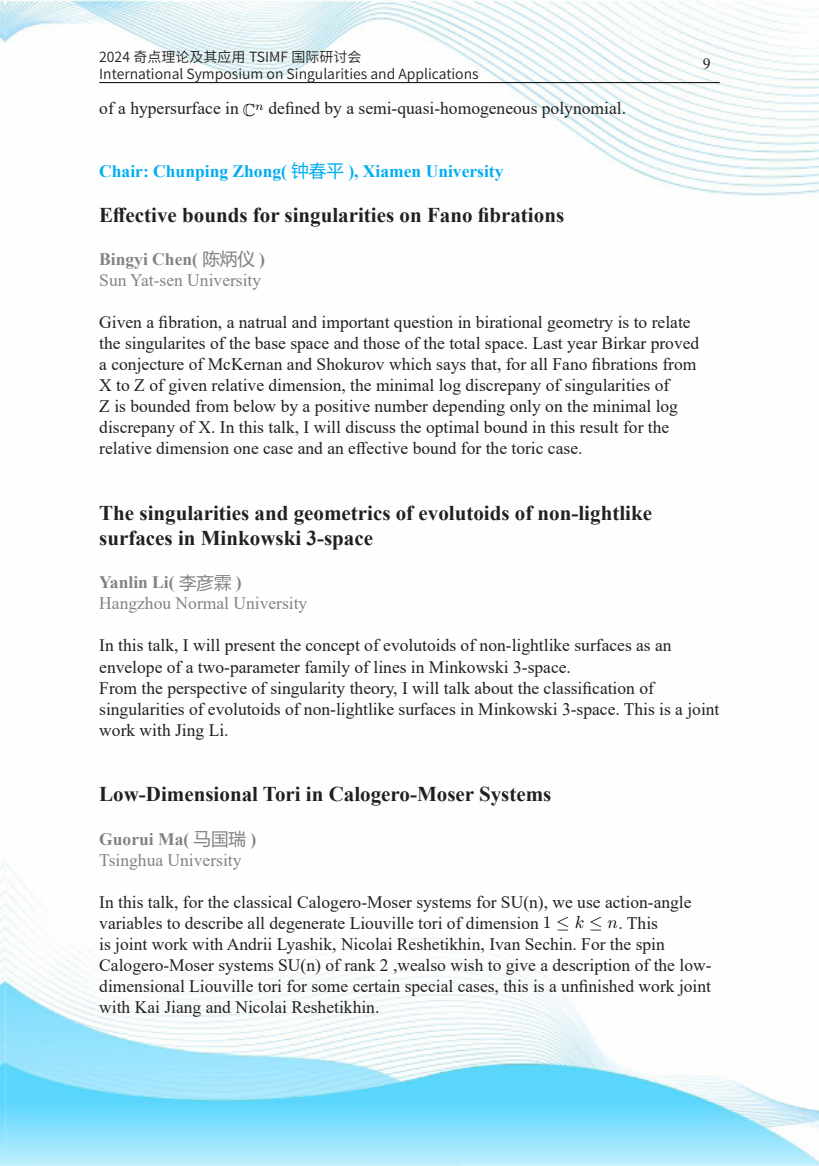
<style>
.page{position:relative;width:819px;height:1166px;background:#fff}
.page>*{position:absolute;margin:0;border:0;box-sizing:border-box;transform-origin:0 0}
.报告题目{font:700 21px/25.2px "Times New Roman";color:#231f20}
.报告人内容{font:17.5px/21px "Times New Roman";color:#231f20}
.报告内容{font:17.5px/21px "Times New Roman";color:#231f20}
.报告人单位名称{font:17.5px "Times New Roman";color:#808285}
.Chair-格式{font:700 17.5px "Times New Roman";color:#00aeef}
.报告人姓名{font:700 17.5px "Times New Roman";color:#808285}
.t1{font:17.5px "MSBM10";color:#000}
.t2{font:15.75px "Times New Roman";color:#231f20}
.t3{font:14px/17.5px "Source Han Sans SC";color:#231f20}
.s1{font-family:"Microsoft Ya Hei UI";font-weight:400}
.s2{font-family:"CMR10";color:#000}
.s3{font-family:"CMSY10";color:#000}
.s4{font-family:"CMMI10";color:#000}
</style>
<div class="page">
<img style="left:0;top:0;width:819px;height:1166px">
<hr style="left:99px;top:82px;width:620px;height:1px;background:#000">
<p class="t3" style="left:99px;top:48px;width:381px">2024 奇点理论及其应用 TSIMF 国际研讨会<br>International Symposium on Singularities and Applications</p>
<p class="t2" style="left:702px;top:53px;width:9px">9</p>
<p class="报告内容" style="left:99px;top:97px;width:141px">of a hypersurface in</p>
<p class="t1" style="left:243px;top:100px;width:23px">C<sup>n</sup></p>
<p class="报告内容" style="left:268px;top:97px;width:359px">defined by a semi-quasi-homogeneous polynomial.</p>
<p class="Chair-格式" style="left:99px;top:158px;width:406px">Chair: Chunping Zhong( <span class="s1">钟春平</span> ), Xiamen University</p>
<p class="报告题目" style="left:99px;top:201px;width:466px">Effective bounds for singularities on Fano fibrations</p>
<p class="报告人姓名" style="left:99px;top:246px;width:167px">Bingyi Chen( <span class="s1">陈炳仪</span> )</p>
<p class="报告人单位名称" style="left:99px;top:268px;width:163px">Sun Yat-sen University</p>
<p class="报告内容" style="left:99px;top:311px;width:601px">Given a fibration, a natrual and important question in birational geometry is to relate the singularites of the base space and those of the total space. Last year Birkar proved a conjecture of McKernan and Shokurov which says that, for all Fano fibrations from X to Z of given relative dimension, the minimal log discrepany of singularities of<br>Z is bounded from below by a positive number depending only on the minimal log discrepany of X. In this talk, I will discuss the optimal bound in this result for the relative dimension one case and an effective bound for the toric case.</p>
<p class="报告题目" style="left:99px;top:500px;width:554px">The singularities and geometrics of evolutoids of non-lightlike surfaces in Minkowski 3-space</p>
<p class="报告人姓名" style="left:99px;top:570px;width:144px">Yanlin Li( <span class="s1">李彦霖</span> )</p>
<p class="报告人单位名称" style="left:99px;top:591px;width:210px">Hangzhou Normal University</p>
<p class="报告人内容" style="left:99px;top:634px;width:574px">In this talk, I will present the concept of evolutoids of non-lightlike surfaces as an envelope of a two-parameter family of lines in Minkowski 3-space.</p>
<p class="报告人内容" style="left:99px;top:676px;width:621px">From the perspective of singularity theory, I will talk about the classification of singularities of evolutoids of non-lightlike surfaces in Minkowski 3-space. This is a joint work with Jing Li.</p>
<p class="报告题目" style="left:99px;top:781px;width:453px">Low-Dimensional Tori in Calogero-Moser Systems</p>
<p class="报告人姓名" style="left:99px;top:826px;width:159px">Guorui Ma( <span class="s1">马国瑞</span> )</p>
<p class="报告人单位名称" style="left:99px;top:847px;width:144px">Tsinghua University</p>
<p class="报告人内容" style="left:99px;top:891px;width:613px">In this talk, for the classical Calogero-Moser systems for SU(n), we use action-angle variables to describe all degenerate Liouville tori of dimension <span class="s2">1</span> <span class="s3">≤</span> <span class="s4">k</span> <span class="s3">≤</span> <span class="s4">n</span>. This<br>is joint work with Andrii Lyashik, Nicolai Reshetikhin, Ivan Sechin. For the spin Calogero-Moser systems SU(n) of rank 2 ,wealso wish to give a description of the low&shy;dimensional Liouville tori for some certain special cases, this is a unfinished work joint with Kai Jiang and Nicolai Reshetikhin.</p>
</div>
